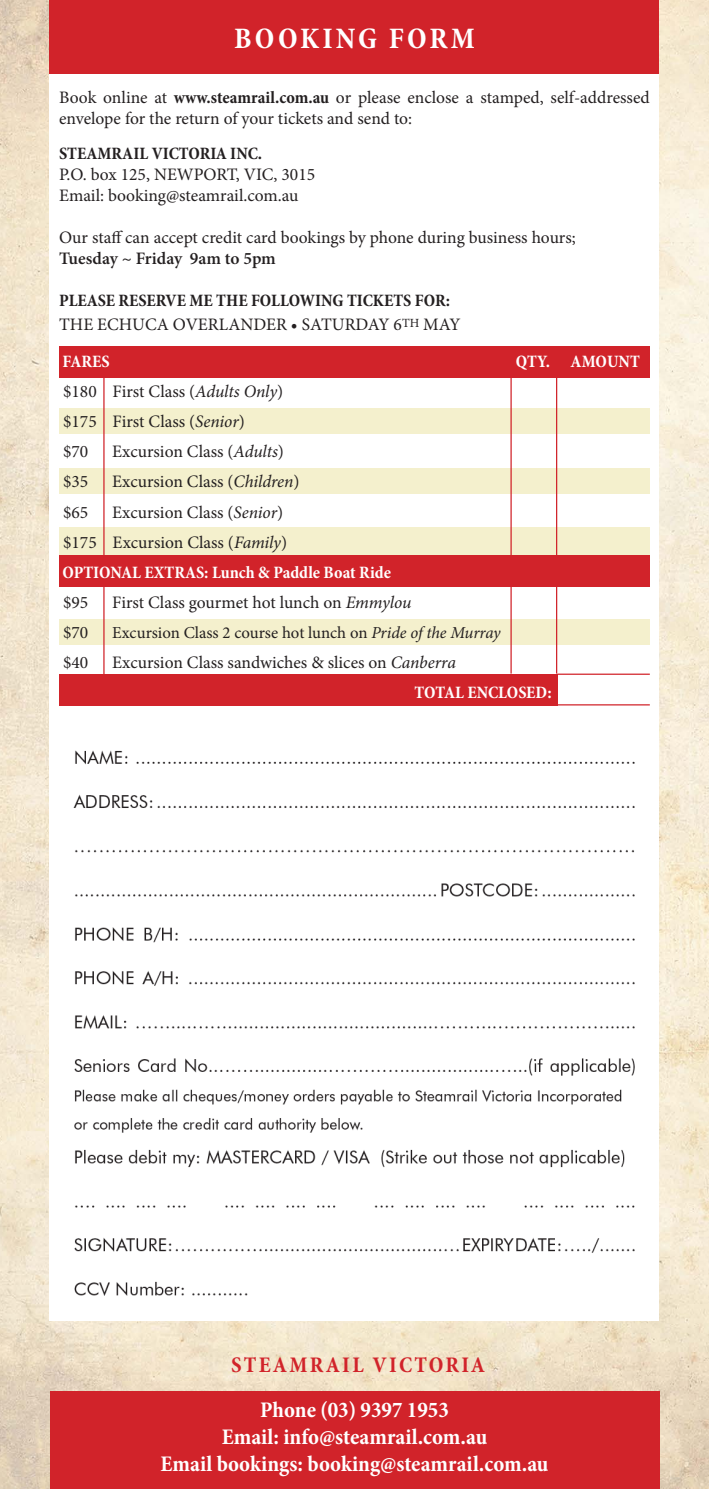
<style>
.page{position:relative;width:709px;height:1489px;background:#fff}
.page>*{position:absolute;margin:0;border:0;box-sizing:border-box;transform-origin:0 0}
.t1{font:700 condensed 30px "Minion Pro";letter-spacing:.1em;color:#fff}
.t2{font:700 condensed 22.5px "Minion Pro";color:#fff}
.t3{font:700 condensed 22.5px "Minion Pro";letter-spacing:.1em;color:#d1232a}
.t4{font:17.5px/21px "Minion Pro";color:#231f20}
.t5{font:700 condensed 17.5px "Minion Pro";color:#fff}
.t6{font:700 condensed 17.5px "Minion Pro";color:#231f20}
.t7{font:600 17.5px "Minion Pro";color:#231f20}
.t8{font:16.75px "Minion Pro";letter-spacing:-.005em;color:#231f20}
.s1{font-weight:700;font-stretch:condensed}
.s2{font-size:12.5px}
.s3{font-style:italic}
</style>
<div class="page">
<img style="left:0;top:0;width:709px;height:1488px">
<div style="left:50px;top:0;width:609px;height:1320px;background:#fff"></div>
<img style="left:73px;top:750px;width:562px;height:546px">
<div style="left:59px;top:345px;width:591px;height:32px;background:#d1232a"></div>
<div style="left:59px;top:555px;width:591px;height:31px;background:#d1232a"></div>
<div style="left:59px;top:673px;width:498px;height:32px;background:#d1232a"></div>
<div style="left:59px;top:408px;width:591px;height:26px;background:#f4f0cd"></div>
<div style="left:59px;top:468px;width:591px;height:25px;background:#f4f0cd"></div>
<div style="left:59px;top:527px;width:591px;height:28px;background:#f4f0cd"></div>
<div style="left:59px;top:618px;width:591px;height:26px;background:#f4f0cd"></div>
<div style="left:50px;top:0;width:609px;height:74px;background:#d1232a"></div>
<div style="left:50px;top:1391px;width:609px;height:97px;background:#d1232a"></div>
<hr style="left:557px;top:673px;width:93px;height:1px;background:#d1232a">
<hr style="left:557px;top:704px;width:93px;height:1px;background:#d1232a">
<hr style="left:556px;top:376px;width:1px;height:297px;background:#d1232a">
<hr style="left:510px;top:376px;width:1px;height:297px;background:#d1232a">
<hr style="left:103px;top:377px;width:2px;height:297px;background:#d1232a">
<p class="t1" style="left:234px;top:18px;width:242px">BOOKING FORM</p>
<p class="t4" style="left:59px;top:87px;width:592px">Book online at <span class="s1">www.steamrail.com.au</span> or please enclose a stamped, self-addressed envelope for the return of your tickets and send to:</p>
<p class="t6" style="left:59px;top:141px;width:204px">STEAMRAIL VICTORIA INC.</p>
<p class="t4" style="left:59px;top:164px;width:257px">P.O. box 125, NEWPORT, VIC, 3015</p>
<p class="t4" style="left:59px;top:185px;width:241px">Email: booking@steamrail.com.au</p>
<p class="t4" style="left:59px;top:227px;width:518px">Our staff can accept credit card bookings by phone during business hours;</p>
<p class="t7" style="left:59px;top:246px;width:218px">Tuesday ~ Friday 9am to 5pm</p>
<p class="t6" style="left:59px;top:288px;width:392px">PLEASE RESERVE ME THE FOLLOWING TICKETS FOR:</p>
<p class="t4" style="left:59px;top:314px;width:403px">THE ECHUCA OVERLANDER • SATURDAY 6<span class="s2">TH</span> MAY</p>
<p class="t5" style="left:63px;top:350px;width:49px">FARES</p>
<p class="t5" style="left:516px;top:350px;width:125px">QTY. AMOUNT</p>
<p class="t4" style="left:63px;top:381px;width:221px">$180 First Class (<span class="s3">Adults Only</span>)</p>
<p class="t4" style="left:63px;top:411px;width:183px">$175 First Class (<span class="s3">Senior</span>)</p>
<p class="t4" style="left:63px;top:441px;width:27px">$70</p>
<p class="t4" style="left:112px;top:441px;width:173px">Excursion Class (<span class="s3">Adults</span>)</p>
<p class="t4" style="left:63px;top:471px;width:27px">$35</p>
<p class="t4" style="left:112px;top:471px;width:189px">Excursion Class (<span class="s3">Children</span>)</p>
<p class="t4" style="left:63px;top:501px;width:27px">$65</p>
<p class="t4" style="left:112px;top:501px;width:172px">Excursion Class (<span class="s3">Senior</span>)</p>
<p class="t4" style="left:63px;top:531px;width:225px">$175 Excursion Class (<span class="s3">Family</span>)</p>
<p class="t5" style="left:63px;top:560px;width:330px">OPTIONAL EXTRAS: Lunch &amp; Paddle Boat Ride</p>
<p class="t4" style="left:63px;top:591px;width:27px">$95</p>
<p class="t4" style="left:112px;top:591px;width:301px">First Class gourmet hot lunch on <span class="s3">Emmylou</span></p>
<p class="t4" style="left:63px;top:621px;width:27px">$70</p>
<p class="t8" style="left:112px;top:621px;width:390px">Excursion Class 2 course hot lunch on <span class="s3">Pride of the Murray</span></p>
<p class="t4" style="left:63px;top:651px;width:27px">$40</p>
<p class="t4" style="left:112px;top:651px;width:345px">Excursion Class sandwiches &amp; slices on <span class="s3">Canberra</span></p>
<p class="t5" style="left:414px;top:680px;width:138px">TOTAL ENCLOSED:</p>
<p class="t3" style="left:231px;top:1349px;width:255px">STEAMRAIL VICTORIA</p>
<p class="t2" style="left:260px;top:1394px;width:190px">Phone (03) 9397 1953</p>
<p class="t2" style="left:222px;top:1421px;width:267px">Email: info@steamrail.com.au</p>
<p class="t2" style="left:160px;top:1448px;width:389px">Email bookings: booking@steamrail.com.au</p>
</div>
